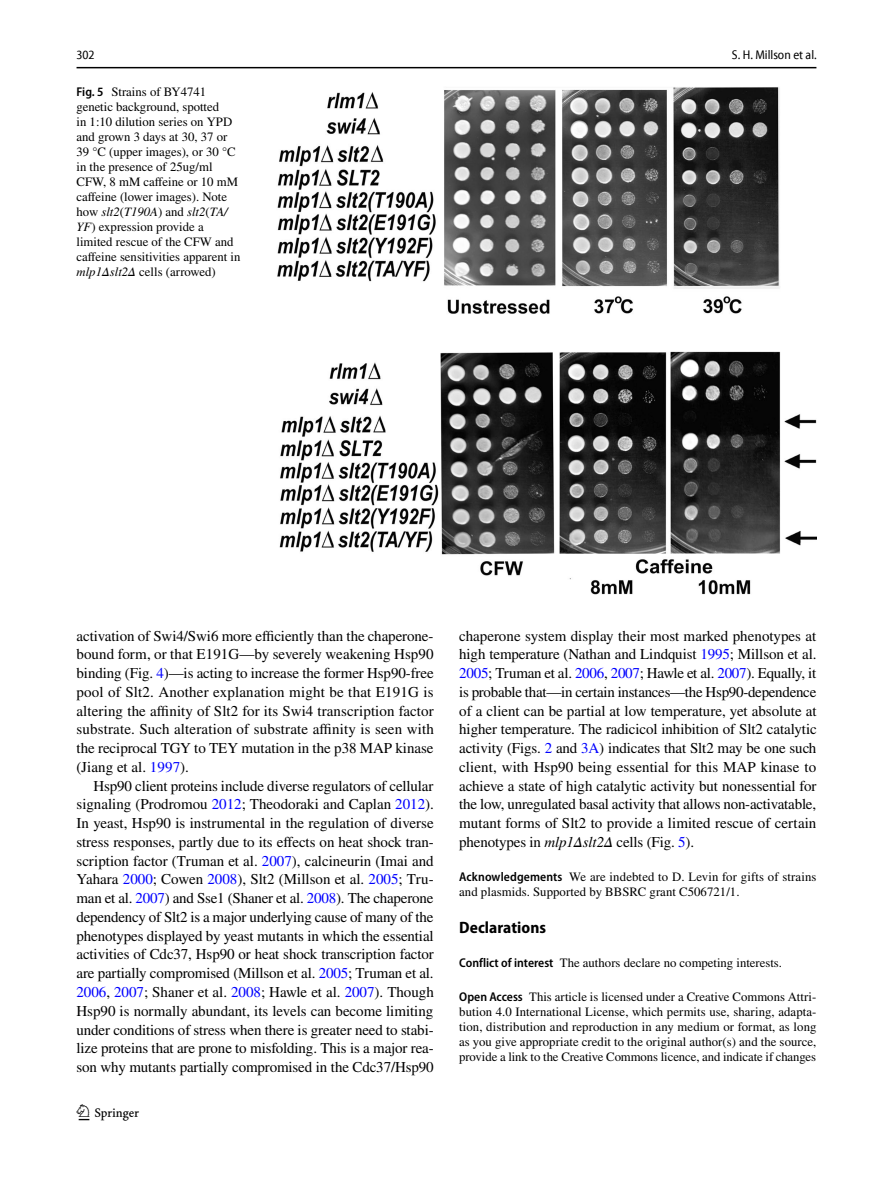
<style>
.page{position:relative;width:893px;height:1187px;background:#fff}
.page>*{position:absolute;margin:0;border:0;box-sizing:border-box;transform-origin:0 0}
.t1{font:22.5px "Springnew Regular 2";color:#000}
.t2{font:700 semi-condensed 16.5px "Myriad Pro";letter-spacing:.005em;color:#000}
.t3{font:15px/18.8px "STIX";letter-spacing:-.005em;color:#000;text-align:justify}
.t4{font:12.75px/15px "STIX";color:#000}
.t5{font:semi-condensed 12.75px "Myriad Pro Unic";color:#000}
.s1{font-family:"Myriad Pro";font-weight:600;font-stretch:semi-condensed}
.s2{font-style:italic}
.s3{color:#00f}
</style>
<div class="page">
<hr style="left:77px;top:67px;width:739px;height:1px;background:#000">
<img style="left:277px;top:87px;width:539px;height:507px">
<p class="t5" style="left:76px;top:50px;width:20px">302</p>
<p class="t5" style="left:732px;top:50px;width:86px">S. H. Millson et al.</p>
<p class="t4" style="left:77px;top:85px;width:165px"><span class="s1">Fig. 5</span> Strains of BY4741 genetic background, spotted<br>in 1:10 dilution series on YPD and grown 3 days at 30, 37 or<br>39 °C (upper images), or 30 °C in the presence of 25ug/ml<br>CFW, 8 mM caffeine or 10 mM caffeine (lower images). Note how <span class="s2">slt2</span>(<span class="s2">T190A</span>) and <span class="s2">slt2</span>(<span class="s2">TA/<br>YF</span>) expression provide a limited rescue of the CFW and caffeine sensitivities apparent in <span class="s2">mlp1Δslt2Δ</span> cells (arrowed)</p>
<p class="t3" style="left:77px;top:627px;width:359px">activation of Swi4/Swi6 more efficiently than the chaperone&shy;bound form, or that E191G—by severely weakening Hsp90 binding (Fig. <span class="s3">4</span>)—is acting to increase the former Hsp90-free pool of Slt2. Another explanation might be that E191G is altering the affinity of Slt2 for its Swi4 transcription factor substrate. Such alteration of substrate affinity is seen with the reciprocal TGY to TEY mutation in the p38 MAP kinase (Jiang et al. <span class="s3">1997</span>).</p>
<p class="t3" style="left:77px;top:777px;width:359px;text-indent:17px">Hsp90 client proteins include diverse regulators of cellular signaling (Prodromou <span class="s3">2012</span>; Theodoraki and Caplan <span class="s3">2012</span>).<br>In yeast, Hsp90 is instrumental in the regulation of diverse stress responses, partly due to its effects on heat shock tran&shy;scription factor (Truman et al. <span class="s3">2007</span>), calcineurin (Imai and Yahara <span class="s3">2000</span>; Cowen <span class="s3">2008</span>), Slt2 (Millson et al. <span class="s3">2005</span>; Tru&shy;man et al. <span class="s3">2007</span>) and Sse1 (Shaner et al. <span class="s3">2008</span>). The chaperone dependency of Slt2 is a major underlying cause of many of the phenotypes displayed by yeast mutants in which the essential activities of Cdc37, Hsp90 or heat shock transcription factor are partially compromised (Millson et al. <span class="s3">2005</span>; Truman et al.<br><span class="s3">2006</span>, <span class="s3">2007</span>; Shaner et al. <span class="s3">2008</span>; Hawle et al. <span class="s3">2007</span>). Though Hsp90 is normally abundant, its levels can become limiting under conditions of stress when there is greater need to stabi&shy;lize proteins that are prone to misfolding. This is a major rea&shy;son why mutants partially compromised in the Cdc37/Hsp90</p>
<h1 class="t1" style="left:79px;top:1104px;width:62px">1 3</h1>
<p class="t3" style="left:459px;top:627px;width:359px">chaperone system display their most marked phenotypes at high temperature (Nathan and Lindquist <span class="s3">1995</span>; Millson et al.<br><span class="s3">2005</span>; Truman et al. <span class="s3">2006</span>, <span class="s3">2007</span>; Hawle et al. <span class="s3">2007</span>). Equally, it is probable that—in certain instances—the Hsp90-dependence of a client can be partial at low temperature, yet absolute at higher temperature. The radicicol inhibition of Slt2 catalytic activity (Figs. <span class="s3">2</span> and <span class="s3">3A</span>) indicates that Slt2 may be one such client, with Hsp90 being essential for this MAP kinase to achieve a state of high catalytic activity but nonessential for the low, unregulated basal activity that allows non-activatable, mutant forms of Slt2 to provide a limited rescue of certain phenotypes in <span class="s2">mlp1Δslt2Δ</span> cells (Fig. <span class="s3">5</span>).</p>
<p class="t4" style="left:459px;top:869px;width:359px"><span class="s1">Acknowledgements</span> We are indebted to D. Levin for gifts of strains and plasmids. Supported by BBSRC grant C506721/1.</p>
<p class="t2" style="left:459px;top:918px;width:88px">Declarations</p>
<p class="t4" style="left:459px;top:955px;width:324px"><span class="s1">Conflict of interest</span> The authors declare no competing interests.</p>
<p class="t4" style="left:459px;top:989px;width:359px;text-align:justify"><span class="s1">Open Access</span> This article is licensed under a Creative Commons Attri&shy;bution 4.0 International License, which permits use, sharing, adapta&shy;tion, distribution and reproduction in any medium or format, as long as you give appropriate credit to the original author(s) and the source, provide a link to the Creative Commons licence, and indicate if changes</p>
</div>
